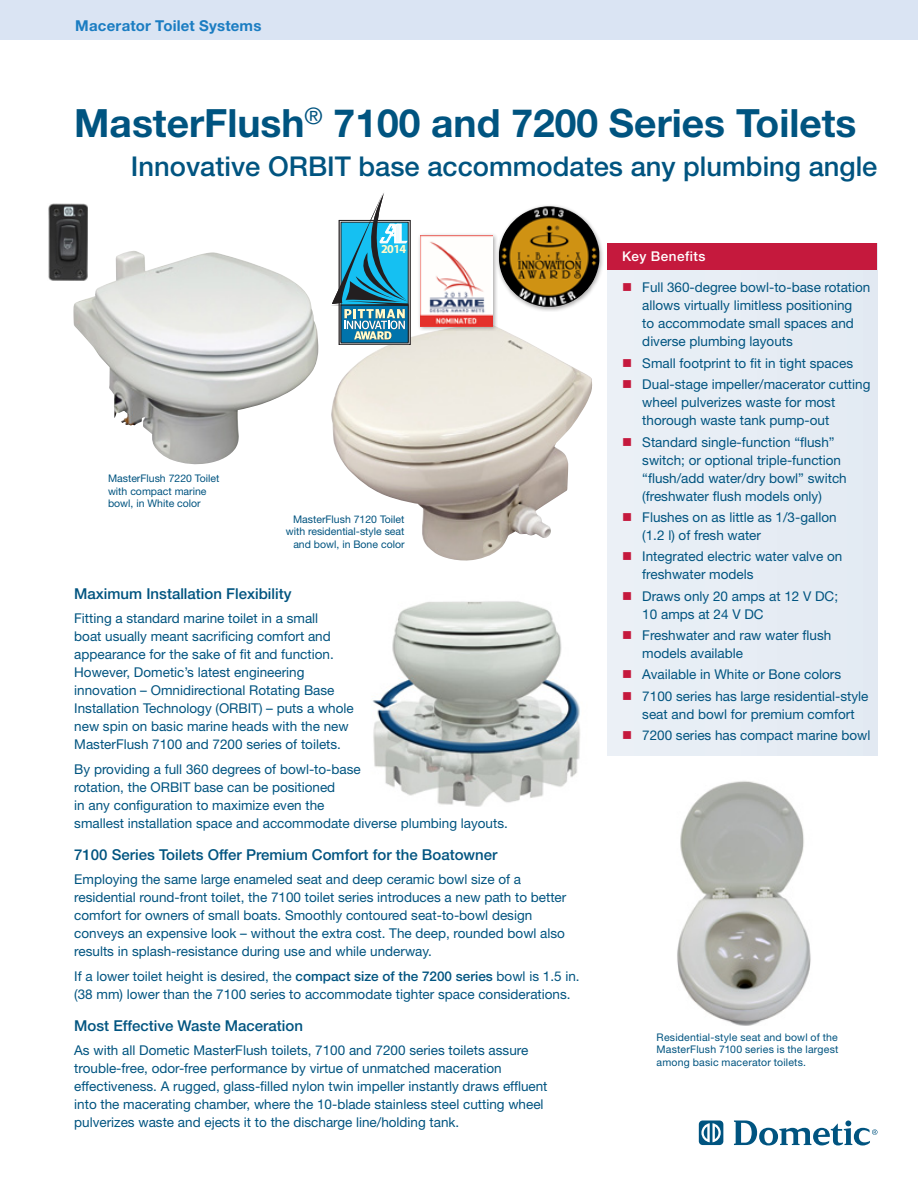
<style>
.page{position:relative;width:918px;height:1188px;background:#fff}
.page>*{position:absolute;margin:0;border:0;box-sizing:border-box;transform-origin:0 0}
.t1{font:700 39px "Helvetica Neue LT Std";color:#005480}
.t2{font:500 27.3px "Helvetica Neue LT Std";color:#005480}
.t3{font:500 15px "Helvetica Neue LT Std";color:#005480}
.t4{font:700 15px "Helvetica Neue LT Std";letter-spacing:.015em;color:#1b7dc2}
.t5{font:13.5px/18px "Helvetica Neue LT Std";color:#005480}
.t6{font:500 13.5px "Helvetica Neue LT Std";letter-spacing:.035em;color:#fff}
.t7{font:700 12.15px "Myriad Pro";color:#fffbcc}
.t8{font:10.5px/12.6px "Helvetica Neue LT Std";color:#005480;text-align:right}
.s1{font-weight:500}
</style>
<div class="page">
<div style="left:0;top:0;width:918px;height:40px;background:#dae4f3"></div>
<div style="left:608px;top:243px;width:270px;height:513px;background:#e7edf5"></div>
<div style="left:608px;top:243px;width:270px;height:27px;background:#c5193d"></div>
<img style="left:372px;top:601px;width:208px;height:206px">
<img style="left:677px;top:781px;width:134px;height:245px">
<svg style="left:699px;top:1120px;width:24px;height:25px"></svg>
<svg style="left:734px;top:1120px;width:143px;height:26px"></svg>
<img style="left:331px;top:322px;width:261px;height:239px">
<img style="left:73px;top:251px;width:246px;height:214px">
<div style="left:417px;top:232px;width:81px;height:99px;background:#231f20;opacity:.38"></div>
<img style="left:420px;top:236px;width:73px;height:90px">
<div style="left:495px;top:203px;width:109px;height:108px;background:#231f20;opacity:.38"></div>
<img style="left:499px;top:206px;width:100px;height:101px">
<svg style="left:339px;top:220px;width:71px;height:125px"></svg>
<div style="left:341px;top:305px;width:67px;height:38px;background:#0073ab"></div>
<svg style="left:331px;top:193px;width:77px;height:147px"></svg>
<img style="left:48px;top:203px;width:40px;height:78px">
<p class="t4" style="left:75px;top:16px;width:188px">Macerator Toilet Systems</p>
<h1 class="t1" style="left:74px;top:99px;width:784px">MasterFlush<sup>®</sup> 7100 and 7200 Series Toilets</h1>
<h2 class="t2" style="left:131px;top:150px;width:748px">Innovative ORBIT base accommodates any plumbing angle</h2>
<p class="t7" style="left:381px;top:241px;width:27px">2014</p>
<p class="t8" style="left:108px;top:472px;width:113px;text-align:left">MasterFlush 7220 Toilet with compact marine bowl, in White color</p>
<p class="t8" style="left:286px;top:512px;width:120px">MasterFlush 7120 Toilet with residential-style seat and bowl, in Bone color</p>
<p class="t3" style="left:74px;top:584px;width:219px">Maximum Installation Flexibility</p>
<p class="t5" style="left:74px;top:609px;width:281px">Fitting a standard marine toilet in a small<br>boat usually meant sacrificing comfort and appearance for the sake of fit and function.<br>However, Dometic’s latest engineering innovation – Omnidirectional Rotating Base Installation Technology (ORBIT) – puts a whole new spin on basic marine heads with the new MasterFlush 7100 and 7200 series of toilets.</p>
<p class="t5" style="left:74px;top:760px;width:435px">By providing a full 360 degrees of bowl-to-base<br>rotation, the ORBIT base can be positioned<br>in any configuration to maximize even the<br>smallest installation space and accommodate diverse plumbing layouts.</p>
<p class="t3" style="left:74px;top:845px;width:425px">7100 Series Toilets Offer Premium Comfort for the Boatowner</p>
<p class="t5" style="left:74px;top:870px;width:494px">Employing the same large enameled seat and deep ceramic bowl size of a residential round-front toilet, the 7100 toilet series introduces a new path to better comfort for owners of small boats. Smoothly contoured seat-to-bowl design conveys an expensive look – without the extra cost. The deep, rounded bowl also results in splash-resistance during use and while underway.</p>
<p class="t5" style="left:74px;top:967px;width:507px">If a lower toilet height is desired, the <span class="s1">compact size of the 7200 series</span> bowl is 1.5 in. (38 mm) lower than the 7100 series to accommodate tighter space considerations.</p>
<p class="t3" style="left:74px;top:1016px;width:230px">Most Effective Waste Maceration</p>
<p class="t5" style="left:74px;top:1041px;width:475px">As with all Dometic MasterFlush toilets, 7100 and 7200 series toilets assure trouble-free, odor-free performance by virtue of unmatched maceration effectiveness. A rugged, glass-filled nylon twin impeller instantly draws effluent into the macerating chamber, where the 10-blade stainless steel cutting wheel pulverizes waste and ejects it to the discharge line/holding tank.</p>
<p class="t6" style="left:622px;top:248px;width:85px">Key Benefits</p>
<p class="t5" style="left:642px;top:278px;width:230px">Full 360-degree bowl-to-base rotation allows virtually limitless positioning<br>to accommodate small spaces and diverse plumbing layouts</p>
<p class="t5" style="left:642px;top:352px;width:230px;line-height:21.5px">Small footprint to fit in tight spaces<br>Dual-stage impeller/macerator cutting</p>
<p class="t5" style="left:642px;top:393px;width:194px">wheel pulverizes waste for most thorough waste tank pump-out</p>
<p class="t5" style="left:642px;top:433px;width:206px">Standard single-function “flush” switch; or optional triple-function “flush/add water/dry bowl” switch (freshwater flush models only)</p>
<p class="t5" style="left:642px;top:508px;width:196px">Flushes on as little as 1/3-gallon (1.2 l) of fresh water</p>
<p class="t5" style="left:642px;top:547px;width:201px">Integrated electric water valve on freshwater models</p>
<p class="t5" style="left:642px;top:587px;width:197px">Draws only 20 amps at 12 V DC;<br>10 amps at 24 V DC</p>
<p class="t5" style="left:642px;top:626px;width:190px">Freshwater and raw water flush models available</p>
<p class="t5" style="left:642px;top:664px;width:228px;line-height:21.5px">Available in White or Bone colors<br>7100 series has large residential-style</p>
<p class="t5" style="left:642px;top:703px;width:230px;line-height:21.5px">seat and bowl for premium comfort<br>7200 series has compact marine bowl</p>
<p class="t8" style="left:657px;top:1031px;width:183px;text-align:justify">Residential-style seat and bowl of the MasterFlush 7100 series is the largest among basic macerator toilets.</p>
</div>
